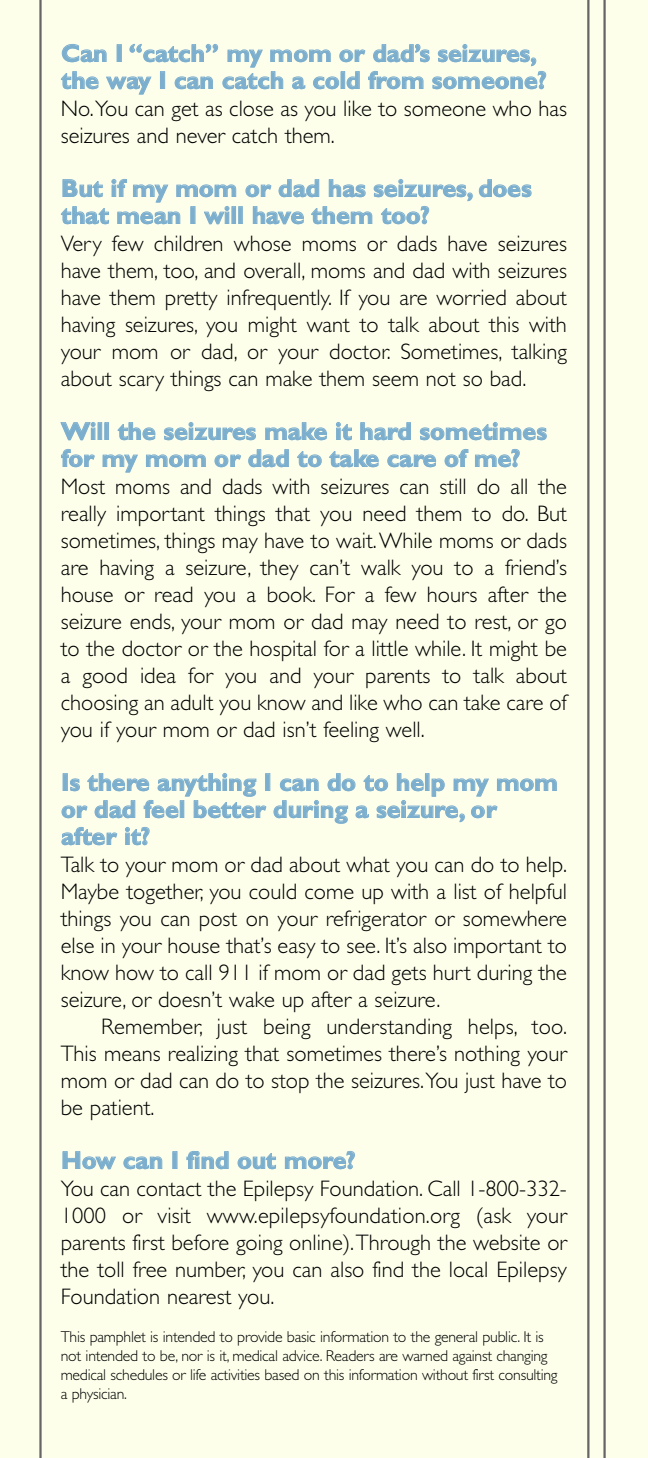
<style>
.page{position:relative;width:648px;height:1458px;background:#fdffeb}
.page>*{position:absolute;margin:0;border:0;box-sizing:border-box;transform-origin:0 0}
.t1{font:700 24.75px/27px "Gill Sans";letter-spacing:-.005em;color:#7caece}
.t2{font:300 22.5px/27px "Gill Sans";color:#000;text-align:justify}
.t3{font:300 15.75px/19.1px "Gill Sans";letter-spacing:-.015em;color:#000}
</style>
<div class="page">
<hr style="left:587px;top:0;width:2px;height:1458px;background:#666">
<hr style="left:603px;top:0;width:3px;height:1458px;background:#666">
<hr style="left:39px;top:0;width:3px;height:1458px;background:#666">
<p class="t1" style="left:61px;top:42px;width:487px">Can I “catch” my mom or dad’s seizures, the way I can catch a cold from someone?</p>
<p class="t2" style="left:61px;top:97px;width:508px">No.You can get as close as you like to someone who has seizures and never catch them.</p>
<p class="t1" style="left:61px;top:177px;width:472px">But if my mom or dad has seizures, does that mean I will have them too?</p>
<p class="t2" style="left:61px;top:232px;width:508px">Very few children whose moms or dads have seizures have them, too, and overall, moms and dad with seizures have them pretty infrequently. If you are worried about having seizures, you might want to talk about this with your mom or dad, or your doctor. Sometimes, talking about scary things can make them seem not so bad.</p>
<p class="t1" style="left:61px;top:420px;width:487px">Will the seizures make it hard sometimes for my mom or dad to take care of me?</p>
<p class="t2" style="left:61px;top:475px;width:508px">Most moms and dads with seizures can still do all the really important things that you need them to do. But sometimes, things may have to wait.While moms or dads are having a seizure, they can’t walk you to a friend’s house or read you a book. For a few hours after the seizure ends, your mom or dad may need to rest, or go to the doctor or the hospital for a little while. It might be a good idea for you and your parents to talk about choosing an adult you know and like who can take care of you if your mom or dad isn’t feeling well.</p>
<p class="t1" style="left:61px;top:771px;width:498px">Is there anything I can do to help my mom or dad feel better during a seizure, or after it?</p>
<p class="t2" style="left:61px;top:853px;width:508px">Talk to your mom or dad about what you can do to help.<br>Maybe together, you could come up with a list of helpful things you can post on your refrigerator or somewhere else in your house that’s easy to see. It’s also important to know how to call 911 if mom or dad gets hurt during the seizure, or doesn’t wake up after a seizure.</p>
<p class="t2" style="left:61px;top:1015px;width:508px;text-indent:41px">Remember, just being understanding helps, too.<br>This means realizing that sometimes there’s nothing your mom or dad can do to stop the seizures.You just have to be patient.</p>
<p class="t1" style="left:61px;top:1149px;width:296px">How can I find out more?</p>
<p class="t2" style="left:61px;top:1177px;width:508px">You can contact the Epilepsy Foundation. Call 1-800-332- 1000 or visit www.epilepsyfoundation.org (ask your parents first before going online).Through the website or the toll free number, you can also find the local Epilepsy Foundation nearest you.</p>
<p class="t3" style="left:61px;top:1329px;width:498px">This pamphlet is intended to provide basic information to the general public. It is not intended to be, nor is it, medical advice. Readers are warned against changing medical schedules or life activities based on this information without first consulting a physician.</p>
</div>
